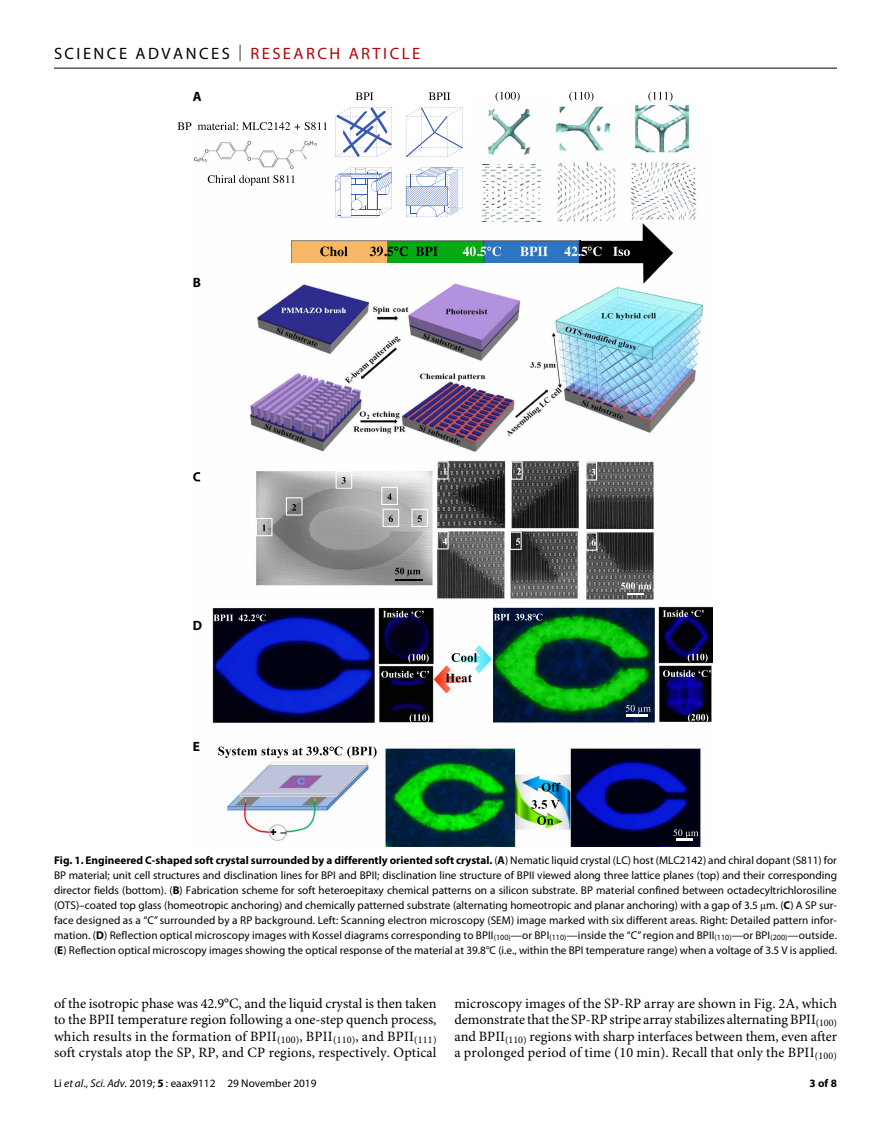
<style>
.page{position:relative;width:891px;height:1134px;background:#fff}
.page>*{position:absolute;margin:0;border:0;box-sizing:border-box;transform-origin:0 0}
.t1{font:16.5px "Myriad Pro";letter-spacing:.15em;color:#000}
.t2{font:14.25px/16.5px "Minion Pro";letter-spacing:.01em;color:#000;text-align:justify}
.t3{font:700 13.5px "Myriad Pro";color:#000}
.t4{font:11.25px/15px "Myriad Pro";color:#000;text-align:justify}
.t5{font:700 11.25px "Myriad Pro";color:#000}
.s1{font-weight:300}
.s2{color:#b10508}
.s3{font-weight:700}
.s4{font-style:italic}
</style>
<div class="page">
<hr style="left:54px;top:68px;width:783px;height:1px;background:#000">
<img style="left:193px;top:141px;width:519px;height:705px">
<svg style="left:531px;top:800px;width:29px;height:9px"></svg>
<svg style="left:218px;top:747px;width:159px;height:11px"></svg>
<svg style="left:445px;top:674px;width:27px;height:8px"></svg>
<svg style="left:452px;top:653px;width:25px;height:9px"></svg>
<hr style="left:395px;top:579px;width:28px;height:2px;background:#000">
<svg style="left:395px;top:568px;width:26px;height:8px"></svg>
<svg style="left:335px;top:107px;width:58px;height:51px"></svg>
<svg style="left:406px;top:107px;width:57px;height:51px"></svg>
<img style="left:471px;top:108px;width:75px;height:56px">
<img style="left:540px;top:106px;width:84px;height:49px">
<img style="left:623px;top:159px;width:81px;height:64px">
<img style="left:627px;top:104px;width:70px;height:53px">
<img style="left:475px;top:165px;width:73px;height:57px">
<img style="left:550px;top:161px;width:78px;height:62px">
<img style="left:291px;top:241px;width:287px;height:22px">
<svg style="left:178px;top:122px;width:149px;height:8px"></svg>
<svg style="left:496px;top:92px;width:177px;height:10px"></svg>
<svg style="left:429px;top:92px;width:21px;height:8px"></svg>
<svg style="left:356px;top:92px;width:17px;height:8px"></svg>
<hr style="left:626px;top:715px;width:22px;height:2px;background:#fff">
<svg style="left:626px;top:705px;width:25px;height:9px"></svg>
<svg style="left:213px;top:614px;width:53px;height:7px"></svg>
<svg style="left:494px;top:614px;width:48px;height:7px"></svg>
<hr style="left:676px;top:838px;width:17px;height:3px;background:#fff">
<svg style="left:673px;top:829px;width:25px;height:9px"></svg>
<svg style="left:383px;top:611px;width:41px;height:6px"></svg>
<svg style="left:381px;top:671px;width:48px;height:7px"></svg>
<svg style="left:663px;top:610px;width:41px;height:7px"></svg>
<svg style="left:663px;top:670px;width:48px;height:7px"></svg>
<svg style="left:408px;top:654px;width:21px;height:9px"></svg>
<svg style="left:410px;top:714px;width:19px;height:9px"></svg>
<svg style="left:688px;top:654px;width:20px;height:8px"></svg>
<svg style="left:688px;top:714px;width:20px;height:9px"></svg>
<svg style="left:256px;top:518px;width:16px;height:18px"></svg>
<svg style="left:286px;top:497px;width:17px;height:19px"></svg>
<svg style="left:336px;top:470px;width:16px;height:19px"></svg>
<svg style="left:411px;top:509px;width:17px;height:18px"></svg>
<svg style="left:381px;top:487px;width:18px;height:40px"></svg>
<svg style="left:437px;top:461px;width:12px;height:19px"></svg>
<svg style="left:511px;top:461px;width:12px;height:19px"></svg>
<svg style="left:585px;top:462px;width:12px;height:19px"></svg>
<svg style="left:437px;top:531px;width:12px;height:18px"></svg>
<svg style="left:510px;top:532px;width:12px;height:18px"></svg>
<svg style="left:585px;top:532px;width:12px;height:19px"></svg>
<svg style="left:621px;top:583px;width:30px;height:11px"></svg>
<svg style="left:193px;top:472px;width:7px;height:10px"></svg>
<svg style="left:406px;top:167px;width:57px;height:51px"></svg>
<svg style="left:335px;top:167px;width:58px;height:51px"></svg>
<svg style="left:208px;top:175px;width:87px;height:10px"></svg>
<svg style="left:394px;top:245px;width:44px;height:12px"></svg>
<svg style="left:394px;top:247px;width:14px;height:9px"></svg>
<svg style="left:416px;top:247px;width:22px;height:9px"></svg>
<svg style="left:487px;top:245px;width:16px;height:11px"></svg>
<svg style="left:487px;top:247px;width:14px;height:9px"></svg>
<svg style="left:578px;top:223px;width:95px;height:61px"></svg>
<svg style="left:542px;top:783px;width:19px;height:9px"></svg>
<svg style="left:537px;top:816px;width:16px;height:9px"></svg>
<h1 class="t1" style="left:54px;top:40px;width:368px">SCIENCE ADVANCES <span class="s1">|</span> <span class="s2">RESEARCH ARTICLE</span></h1>
<p class="t3" style="left:193px;top:86px;width:10px">A</p>
<p class="t3" style="left:193px;top:271px;width:10px">B</p>
<p class="t3" style="left:193px;top:614px;width:11px">D</p>
<p class="t3" style="left:193px;top:736px;width:9px">E</p>
<p class="t4" style="left:54px;top:853px;width:785px"><span class="s3">Fig. 1. Engineered C-shaped soft crystal surrounded by a differently oriented soft crystal.</span> (<span class="s3">A</span>) Nematic liquid crystal (LC) host (MLC2142) and chiral dopant (S811) for BP material; unit cell structures and disclination lines for BPI and BPII; disclination line structure of BPII viewed along three lattice planes (top) and their corresponding director fields (bottom). (<span class="s3">B</span>) Fabrication scheme for soft heteroepitaxy chemical patterns on a silicon substrate. BP material confined between octadecyltrichlorosiline (OTS)–coated top glass (homeotropic anchoring) and chemically patterned substrate (alternating homeotropic and planar anchoring) with a gap of 3.5 m. (<span class="s3">C</span>) A SP sur&shy;face designed as a “C” surrounded by a RP background. Left: Scanning electron microscopy (SEM) image marked with six different areas. Right: Detailed pattern infor&shy;mation. (<span class="s3">D</span>) Reflection optical microscopy images with Kossel diagrams corresponding to BPII<sub>(100)</sub>—or BPI<sub>(110)</sub>—inside the “C” region and BPII<sub>(110)</sub>—or BPI<sub>(200)</sub>—outside. (<span class="s3">E</span>) Reflection optical microscopy images showing the optical response of the material at 39.8°C (i.e., within the BPI temperature range) when a voltage of 3.5 V is applied.</p>
<p class="t2" style="left:54px;top:996px;width:384px">of the isotropic phase was 42.9°C, and the liquid crystal is then taken to the BPII temperature region following a one-step quench process, which results in the formation of BPII<sub>(100)</sub>, BPII<sub>(110)</sub>, and BPII<sub>(111) </sub>soft crystals atop the SP, RP, and CP regions, respectively. Optical</p>
<p class="t2" style="left:454px;top:996px;width:384px">microscopy images of the SP-RP array are shown in Fig. 2A, which demonstrate that the SP-RP stripe array stabilizes alternating BPII<sub>(100) </sub>and BPII<sub>(110)</sub> regions with sharp interfaces between them, even after a prolonged period of time (10 min). Recall that only the BPII<sub>(100)</sub></p>
<p class="t4" style="left:54px;top:1076px;width:264px">Li <span class="s4">et al</span>., <span class="s4">Sci. Adv.</span> 2019; <span class="s3">5</span> : eaax9112 29 November 2019</p>
<p class="t5" style="left:810px;top:1074px;width:29px">3 of 8</p>
</div>
